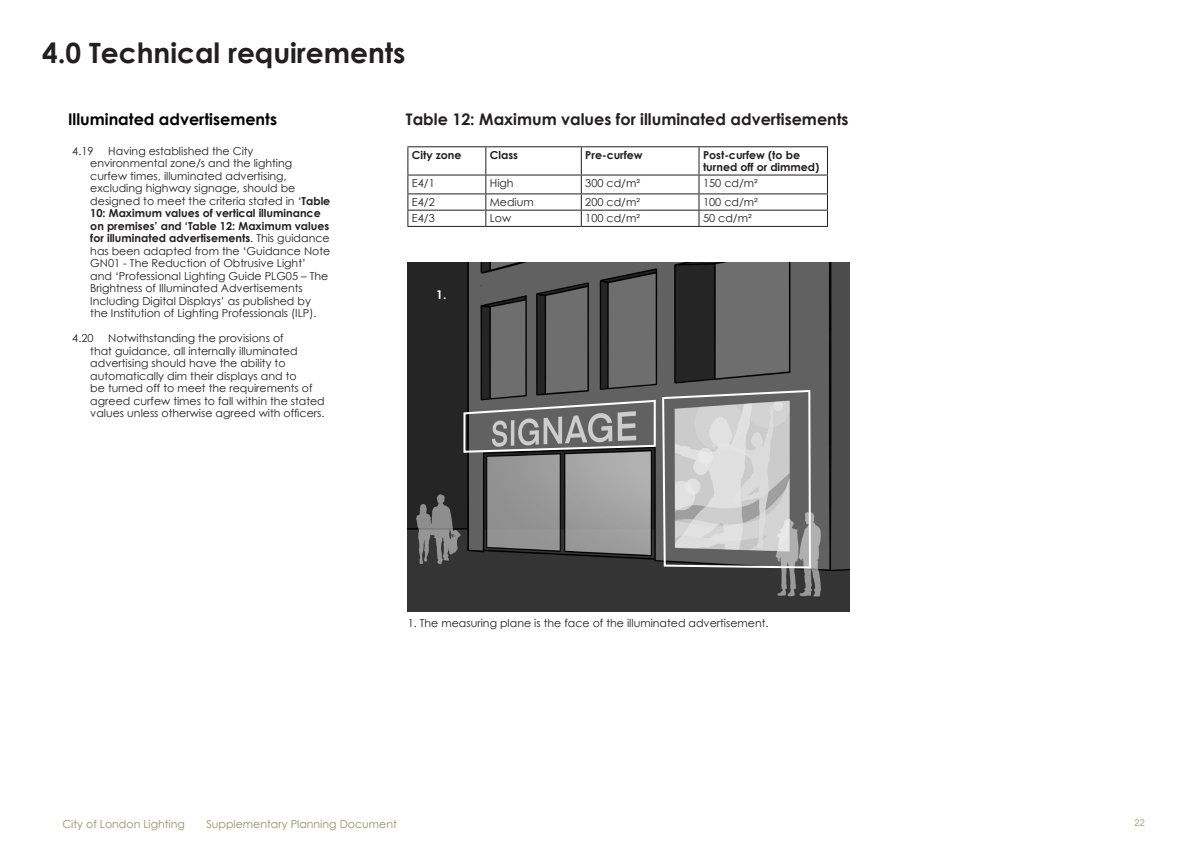
<style>
.page{position:relative;width:1191px;height:842px;background:#fff}
.page>*{position:absolute;margin:0;border:0;box-sizing:border-box;transform-origin:0 0}
.t1{font:700 28px "Century Gothic";color:#231f20}
.t2{font:700 16px "Century Gothic";color:#231f20}
.t3{font:700 16px "Century Gothic";color:#000001}
.t4{font:700 12px "Century Gothic";color:#fff}
.t5{font:11px/12.5px "Century Gothic";color:#231f20}
.t6{font:700 11px/12px "Century Gothic";color:#231f20}
.t7{font:11px "Century Gothic";color:#969162}
.t8{font:10px "Acumin Variable Concept";color:#969162}
.s1{font-weight:700}
</style>
<div class="page">
<hr style="left:407px;top:146px;width:79px;height:1px;background:#231f20">
<hr style="left:486px;top:146px;width:95px;height:1px;background:#231f20">
<hr style="left:581px;top:146px;width:118px;height:1px;background:#231f20">
<hr style="left:699px;top:146px;width:129px;height:1px;background:#231f20">
<hr style="left:407px;top:175px;width:79px;height:1px;background:#231f20">
<hr style="left:486px;top:175px;width:95px;height:1px;background:#231f20">
<hr style="left:581px;top:175px;width:118px;height:1px;background:#231f20">
<hr style="left:699px;top:175px;width:129px;height:1px;background:#231f20">
<hr style="left:407px;top:193px;width:79px;height:1px;background:#231f20">
<hr style="left:486px;top:193px;width:95px;height:1px;background:#231f20">
<hr style="left:581px;top:193px;width:118px;height:1px;background:#231f20">
<hr style="left:699px;top:193px;width:129px;height:1px;background:#231f20">
<hr style="left:407px;top:210px;width:79px;height:1px;background:#231f20">
<svg style="left:407px;top:147px;width:1px;height:79px"></svg>
<hr style="left:486px;top:210px;width:95px;height:1px;background:#231f20">
<svg style="left:485px;top:147px;width:1px;height:79px"></svg>
<hr style="left:581px;top:210px;width:118px;height:1px;background:#231f20">
<svg style="left:581px;top:147px;width:1px;height:79px"></svg>
<hr style="left:699px;top:210px;width:129px;height:1px;background:#231f20">
<svg style="left:698px;top:147px;width:1px;height:79px"></svg>
<svg style="left:827px;top:147px;width:1px;height:79px"></svg>
<hr style="left:407px;top:226px;width:79px;height:1px;background:#231f20">
<hr style="left:486px;top:226px;width:95px;height:1px;background:#231f20">
<hr style="left:581px;top:226px;width:118px;height:1px;background:#231f20">
<hr style="left:699px;top:226px;width:129px;height:1px;background:#231f20">
<img style="left:407px;top:262px;width:442px;height:349px">
<svg style="left:462px;top:389px;width:350px;height:180px;background:#8d8d8d"></svg>
<p class="t1" style="left:42px;top:31px;width:365px">4.0 Technical requirements</p>
<p class="t3" style="left:68px;top:107px;width:210px">Illuminated advertisements</p>
<p class="t5" style="left:90px;top:144px;width:241px;text-indent:18px">Having established the City environmental zone/s and the lighting curfew times, illuminated advertising, excluding highway signage, should be designed to meet the criteria stated in ‘<span class="s1">Table 10: Maximum values of vertical illuminance on premises’ and ‘Table 12: Maximum values for illuminated advertisements</span>. This guidance has been adapted from the ‘Guidance Note GN01 - The Reduction of Obtrusive Light’ and ‘Professional Lighting Guide PLG05 – The Brightness of Illuminated Advertisements Including Digital Displays’ as published by the Institution of Lighting Professionals (ILP).</p>
<p class="t5" style="left:72px;top:332px;width:23px">4.20</p>
<p class="t5" style="left:72px;top:144px;width:23px">4.19</p>
<p class="t5" style="left:90px;top:332px;width:236px;text-indent:18px">Notwithstanding the provisions of<br>that guidance, all internally illuminated advertising should have the ability to automatically dim their displays and to<br>be turned off to meet the requirements of agreed curfew times to fall within the stated values unless otherwise agreed with officers.</p>
<p class="t2" style="left:406px;top:107px;width:444px">Table 12: Maximum values for illuminated advertisements</p>
<p class="t6" style="left:412px;top:149px;width:51px">City zone</p>
<p class="t6" style="left:490px;top:149px;width:30px">Class</p>
<p class="t6" style="left:585px;top:149px;width:59px">Pre-curfew</p>
<p class="t6" style="left:703px;top:149px;width:118px">Post-curfew (to be turned off or dimmed)</p>
<p class="t5" style="left:412px;top:177px;width:24px">E4/1</p>
<p class="t5" style="left:490px;top:177px;width:25px">High</p>
<p class="t5" style="left:585px;top:177px;width:56px">300 cd/m²</p>
<p class="t5" style="left:703px;top:177px;width:56px">150 cd/m²</p>
<p class="t5" style="left:412px;top:196px;width:24px">E4/2</p>
<p class="t5" style="left:490px;top:196px;width:45px">Medium</p>
<p class="t5" style="left:585px;top:196px;width:56px">200 cd/m²</p>
<p class="t5" style="left:703px;top:196px;width:56px">100 cd/m²</p>
<p class="t5" style="left:412px;top:212px;width:24px">E4/3</p>
<p class="t5" style="left:490px;top:212px;width:23px">Low</p>
<p class="t5" style="left:585px;top:212px;width:56px">100 cd/m²</p>
<p class="t5" style="left:703px;top:212px;width:50px">50 cd/m²</p>
<p class="t4" style="left:436px;top:286px;width:12px">1.</p>
<p class="t5" style="left:408px;top:616px;width:362px">1. The measuring plane is the face of the illuminated advertisement.</p>
<p class="t7" style="left:62px;top:816px;width:124px">City of London Lighting</p>
<p class="t7" style="left:206px;top:816px;width:192px">Supplementary Planning Document</p>
<p class="t8" style="left:1134px;top:815px;width:12px">22</p>
</div>
